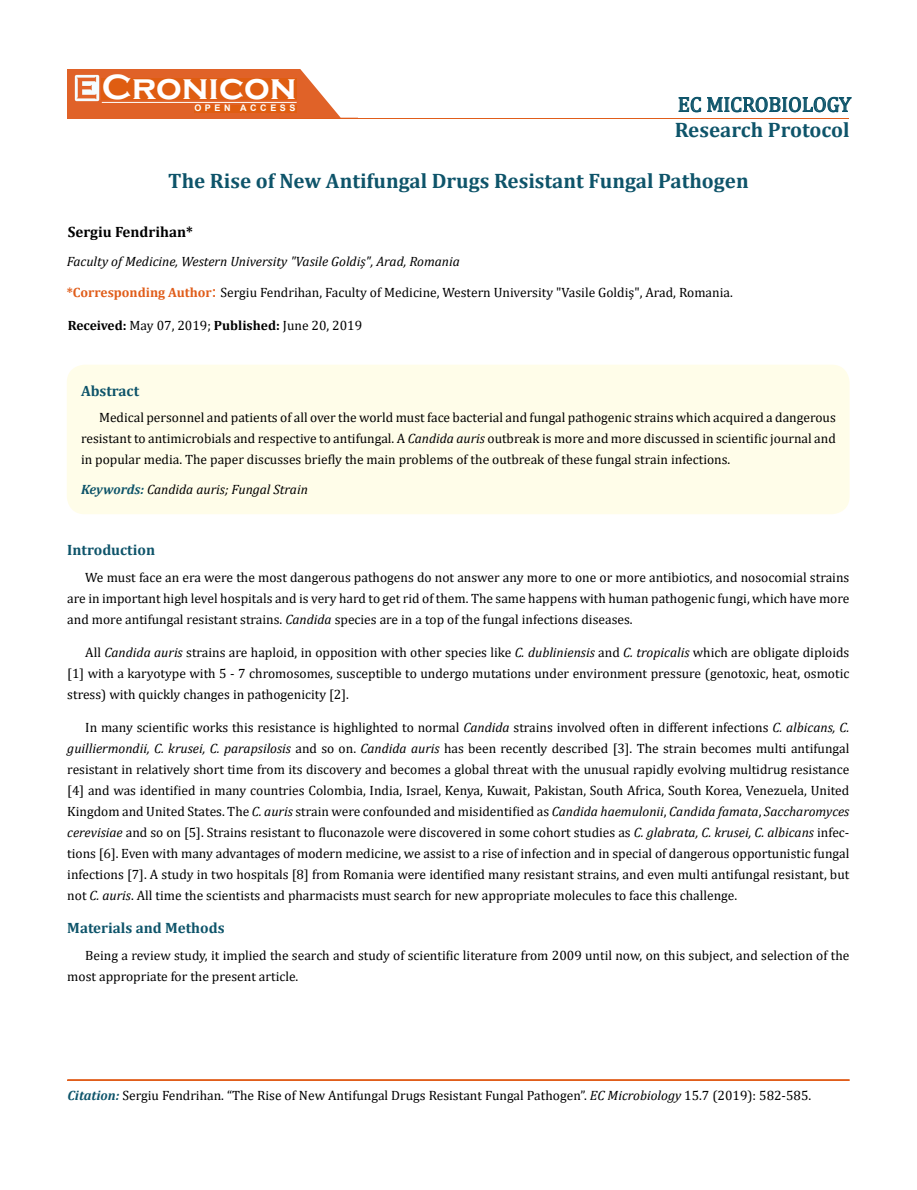
<style>
.page{position:relative;width:917px;height:1190px;background:#fff}
.page>*{position:absolute;margin:0;border:0;box-sizing:border-box;transform-origin:0 0}
.t1{font:700 36px "Copperplate Gothic";color:#fff}
.t2{font:700 21px "Cambria";color:#0e546a}
.t3{font:21px "Cambria";color:#0e546a}
.t4{font:700 15px "Cambria";color:#0e546a}
.t5{font:700 15px "Cambria";color:#000}
.t6{font:13.5px/21px "Cambria";color:#000;text-align:justify}
.t7{font:italic 13.5px "Cambria";color:#000}
.t8{font:700 9px "Arial";letter-spacing:.4em;color:#fff}
.s1{font-weight:700;color:#e05d1a}
.s2{font-size:18px;color:#e05d1a}
.s3{font-weight:700}
.s4{font-style:italic}
.s5{font-weight:700;color:#0e546a}
.s6{font-weight:700;font-style:italic;color:#0e546a}
</style>
<div class="page">
<div style="left:67px;top:70px;width:290px;height:49px;background:#e06228"></div>
<svg style="left:300px;top:69px;width:58px;height:49px"></svg>
<img style="left:75px;top:75px;width:24px;height:26px">
<div style="left:102px;top:79px;width:195px;height:21px;background:#df5d11"></div>
<div style="left:194px;top:105px;width:103px;height:7px;background:#df5d11"></div>
<svg style="left:678px;top:97px;width:173px;height:15px"></svg>
<hr style="left:102px;top:102px;width:194px;height:1px;background:#fff">
<hr style="left:279px;top:118px;width:569px;height:1px;background:#e05d1a">
<hr style="left:67px;top:1080px;width:782px;height:1px;background:#e05d1a">
<div style="left:67px;top:1079px;width:782px;height:1px;border:1px solid #e05d1a"></div>
<div style="left:67px;top:364px;width:782px;height:150px;background:#fffde9;border-radius:18px"></div>
<h1 class="t1" style="left:102px;top:68px;width:196px">Cronicon</h1>
<p class="t8" style="left:194px;top:102px;width:103px">OPEN ACCESS</p>
<h2 class="t3" style="left:677px;top:92px;width:175px">EC MICROBIOLOGY</h2>
<h2 class="t2" style="left:674px;top:115px;width:176px">Research Protocol</h2>
<h2 class="t2" style="left:168px;top:166px;width:582px">The Rise of New Antifungal Drugs Resistant Fungal Pathogen</h2>
<p class="t5" style="left:68px;top:221px;width:127px">Sergiu Fendrihan*</p>
<p class="t7" style="left:67px;top:251px;width:394px">Faculty of Medicine, Western University ʺVasile Goldișʺ, Arad, Romania</p>
<p class="t6" style="left:67px;top:282px;width:667px"><span class="s1">*Corresponding Author</span><span class="s2">:</span> Sergiu Fendrihan, Faculty of Medicine, Western University ʺVasile Goldișʺ, Arad, Romania.</p>
<p class="t6" style="left:68px;top:314px;width:296px"><span class="s3">Received:</span> May 07, 2019; <span class="s3">Published:</span> June 20, 2019</p>
<p class="t4" style="left:81px;top:380px;width:60px">Abstract</p>
<p class="t6" style="left:81px;top:406px;width:756px;text-indent:18px">Medical personnel and patients of all over the world must face bacterial and fungal pathogenic strains which acquired a dangerous resistant to antimicrobials and respective to antifungal. A <span class="s4">Candida auris</span> outbreak is more and more discussed in scientific journal and in popular media. The paper discusses briefly the main problems of the outbreak of these fungal strain infections.</p>
<p class="t7" style="left:81px;top:480px;width:228px"><span class="s5">Keywords:</span> Candida auris; Fungal Strain</p>
<p class="t4" style="left:67px;top:539px;width:89px">Introduction</p>
<p class="t6" style="left:67px;top:567px;width:783px;text-indent:18px">We must face an era were the most dangerous pathogens do not answer any more to one or more antibiotics, and nosocomial strains are in important high level hospitals and is very hard to get rid of them. The same happens with human pathogenic fungi, which have more and more antifungal resistant strains. <span class="s4">Candida</span> species are in a top of the fungal infections diseases.</p>
<p class="t6" style="left:67px;top:642px;width:783px;text-indent:18px">All <span class="s4">Candida auris</span> strains are haploid, in opposition with other species like <span class="s4">C. dubliniensis</span> and <span class="s4">C. tropicalis</span> which are obligate diploids [1] with a karyotype with 5 - 7 chromosomes, susceptible to undergo mutations under environment pressure (genotoxic, heat, osmotic stress) with quickly changes in pathogenicity [2].</p>
<p class="t6" style="left:67px;top:717px;width:783px;text-indent:18px">In many scientific works this resistance is highlighted to normal <span class="s4">Candida</span> strains involved often in different infections <span class="s4">C. albicans, C. guilliermondii, C. krusei, C. parapsilosis</span> and so on. <span class="s4">Candida auris</span> has been recently described [3]. The strain becomes multi antifungal resistant in relatively short time from its discovery and becomes a global threat with the unusual rapidly evolving multidrug resistance [4] and was identified in many countries Colombia, India, Israel, Kenya, Kuwait, Pakistan, South Africa, South Korea, Venezuela, United Kingdom and United States. The <span class="s4">C. auris</span> strain were confounded and misidentified as <span class="s4">Candida haemulonii</span>, <span class="s4">Candida famata</span>, <span class="s4">Saccharomyces cerevisiae</span> and so on [5]. Strains resistant to fluconazole were discovered in some cohort studies as <span class="s4">C. glabrata, C. krusei, C. albicans</span> infec&shy;tions [6]. Even with many advantages of modern medicine, we assist to a rise of infection and in special of dangerous opportunistic fungal infections [7]. A study in two hospitals [8] from Romania were identified many resistant strains, and even multi antifungal resistant, but not <span class="s4">C. auris</span>. All time the scientists and pharmacists must search for new appropriate molecules to face this challenge.</p>
<p class="t4" style="left:67px;top:917px;width:159px">Materials and Methods</p>
<p class="t6" style="left:67px;top:945px;width:783px;text-indent:18px">Being a review study, it implied the search and study of scientific literature from 2009 until now, on this subject, and selection of the most appropriate for the present article.</p>
<p class="t6" style="left:67px;top:1084px;width:745px"><span class="s6">Citation:</span> Sergiu Fendrihan. “The Rise of New Antifungal Drugs Resistant Fungal Pathogen”. <span class="s4">EC Microbiology</span> 15.7 (2019): 582-585.</p>
</div>
